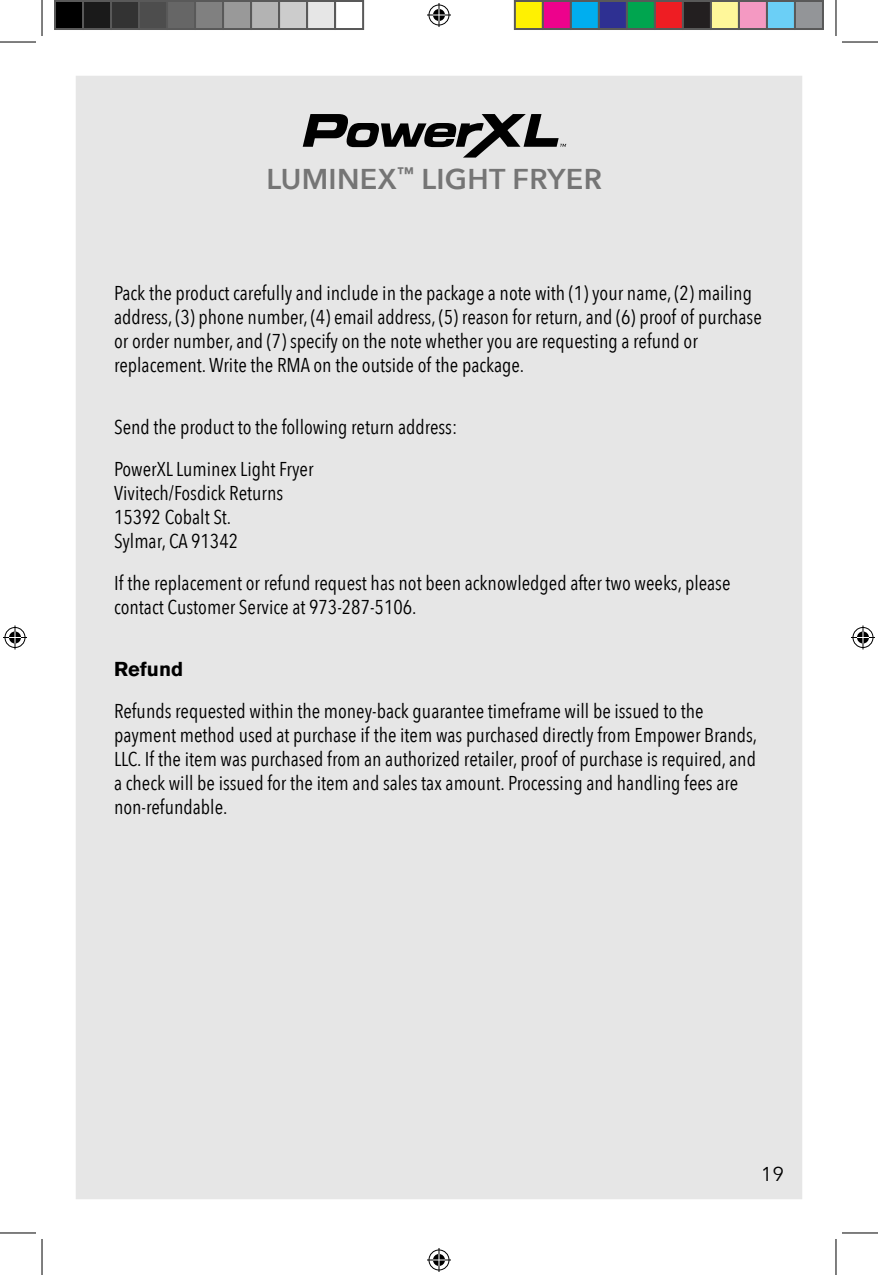
<style>
.page{position:relative;width:878px;height:1275px;background:#fff}
.page>*{position:absolute;margin:0;border:0;box-sizing:border-box;transform-origin:0 0}
.t1{font:600 28.6px "Avenir Next";letter-spacing:.01em;color:#757575}
.t2{font:20px/24px "Avenir Next Condensed";color:#000}
.t3{font:700 20px "Akzidenz Grotesk BQ";color:#000}
.t4{font:20px "Avenir Next";color:#000}
</style>
<div class="page">
<div style="left:76px;top:76px;width:726px;height:1123px;background:#e6e6e6"></div>
<svg style="left:303px;top:114px;width:263px;height:44px;background:#8f8f8f"></svg>
<hr style="left:0;top:42px;width:36px;height:1px;background:#000">
<hr style="left:842px;top:42px;width:36px;height:1px;background:#000">
<hr style="left:0;top:1232px;width:36px;height:1px;background:#000">
<hr style="left:842px;top:1232px;width:36px;height:1px;background:#000">
<hr style="left:42px;top:0;width:1px;height:36px;background:#000">
<hr style="left:42px;top:1239px;width:1px;height:36px;background:#000">
<hr style="left:835px;top:0;width:1px;height:36px;background:#000">
<hr style="left:835px;top:1239px;width:1px;height:36px;background:#000">
<svg style="left:427px;top:3px;width:24px;height:24px"></svg>
<svg style="left:427px;top:1248px;width:24px;height:24px"></svg>
<svg style="left:3px;top:625px;width:24px;height:24px"></svg>
<svg style="left:851px;top:625px;width:24px;height:24px"></svg>
<div style="left:55px;top:1px;width:28px;height:28px;background:#000"></div>
<div style="left:54px;top:0;width:30px;height:30px;border:2px solid #595959"></div>
<div style="left:83px;top:1px;width:28px;height:28px;background:#1a1a1a"></div>
<div style="left:82px;top:0;width:30px;height:30px;border:2px solid #595959"></div>
<div style="left:111px;top:1px;width:28px;height:28px;background:#333"></div>
<div style="left:110px;top:0;width:30px;height:30px;border:2px solid #595959"></div>
<div style="left:139px;top:1px;width:28px;height:28px;background:#4d4d4d"></div>
<div style="left:138px;top:0;width:30px;height:30px;border:2px solid #595959"></div>
<div style="left:167px;top:1px;width:28px;height:28px;background:#666"></div>
<div style="left:166px;top:0;width:30px;height:30px;border:2px solid #595959"></div>
<div style="left:195px;top:1px;width:28px;height:28px;background:#808080"></div>
<div style="left:194px;top:0;width:30px;height:30px;border:2px solid #595959"></div>
<div style="left:223px;top:1px;width:28px;height:28px;background:#999"></div>
<div style="left:222px;top:0;width:30px;height:30px;border:2px solid #595959"></div>
<div style="left:251px;top:1px;width:28px;height:28px;background:#b3b3b3"></div>
<div style="left:250px;top:0;width:30px;height:30px;border:2px solid #595959"></div>
<div style="left:279px;top:1px;width:28px;height:28px;background:#ccc"></div>
<div style="left:278px;top:0;width:30px;height:30px;border:2px solid #595959"></div>
<div style="left:307px;top:1px;width:28px;height:28px;background:#e6e6e6"></div>
<div style="left:306px;top:0;width:30px;height:30px;border:2px solid #595959"></div>
<div style="left:334px;top:0;width:30px;height:30px;border:2px solid #595959"></div>
<div style="left:515px;top:1px;width:28px;height:28px;background:#fff101"></div>
<div style="left:514px;top:0;width:30px;height:30px;border:2px solid #595959"></div>
<div style="left:543px;top:1px;width:28px;height:28px;background:#ed028c"></div>
<div style="left:542px;top:0;width:30px;height:30px;border:2px solid #595959"></div>
<div style="left:571px;top:1px;width:28px;height:28px;background:#00aeef"></div>
<div style="left:570px;top:0;width:30px;height:30px;border:2px solid #595959"></div>
<div style="left:599px;top:1px;width:28px;height:28px;background:#2e3092"></div>
<div style="left:598px;top:0;width:30px;height:30px;border:2px solid #595959"></div>
<div style="left:627px;top:1px;width:28px;height:28px;background:#00a54f"></div>
<div style="left:626px;top:0;width:30px;height:30px;border:2px solid #595959"></div>
<div style="left:655px;top:1px;width:28px;height:28px;background:#ee1d23"></div>
<div style="left:654px;top:0;width:30px;height:30px;border:2px solid #595959"></div>
<div style="left:683px;top:1px;width:28px;height:28px;background:#231f20"></div>
<div style="left:682px;top:0;width:30px;height:30px;border:2px solid #595959"></div>
<div style="left:711px;top:1px;width:28px;height:28px;background:#fff79a"></div>
<div style="left:710px;top:0;width:30px;height:30px;border:2px solid #595959"></div>
<div style="left:739px;top:1px;width:28px;height:28px;background:#f499c2"></div>
<div style="left:738px;top:0;width:30px;height:30px;border:2px solid #595959"></div>
<div style="left:767px;top:1px;width:28px;height:28px;background:#6bcff6"></div>
<div style="left:766px;top:0;width:30px;height:30px;border:2px solid #595959"></div>
<div style="left:795px;top:1px;width:28px;height:28px;background:#939598"></div>
<div style="left:794px;top:0;width:30px;height:30px;border:2px solid #595959"></div>
<h1 class="t1" style="left:267px;top:154px;width:337px">LUMINEX<sup>™</sup> LIGHT FRYER</h1>
<p class="t2" style="left:114px;top:280px;width:649px">Pack the product carefully and include in the package a note with (1) your name, (2) mailing address, (3) phone number, (4) email address, (5) reason for return, and (6) proof of purchase or order number, and (7) specify on the note whether you are requesting a refund or replacement. Write the RMA on the outside of the package.</p>
<p class="t2" style="left:114px;top:405px;width:345px;line-height:42px">Send the product to the following return address:<br>PowerXL Luminex Light Fryer</p>
<p class="t2" style="left:114px;top:480px;width:171px">Vivitech/Fosdick Returns<br>15392 Cobalt St.<br>Sylmar, CA 91342</p>
<p class="t2" style="left:114px;top:570px;width:618px">If the replacement or refund request has not been acknowledged after two weeks, please contact Customer Service at 973-287-5106.</p>
<p class="t3" style="left:114px;top:658px;width:71px">Refund</p>
<p class="t2" style="left:114px;top:698px;width:645px">Refunds requested within the money-back guarantee timeframe will be issued to the payment method used at purchase if the item was purchased directly from Empower Brands, LLC. If the item was purchased from an authorized retailer, proof of purchase is required, and a check will be issued for the item and sales tax amount. Processing and handling fees are non-refundable.</p>
<p class="t4" style="left:761px;top:1157px;width:25px">19</p>
</div>
